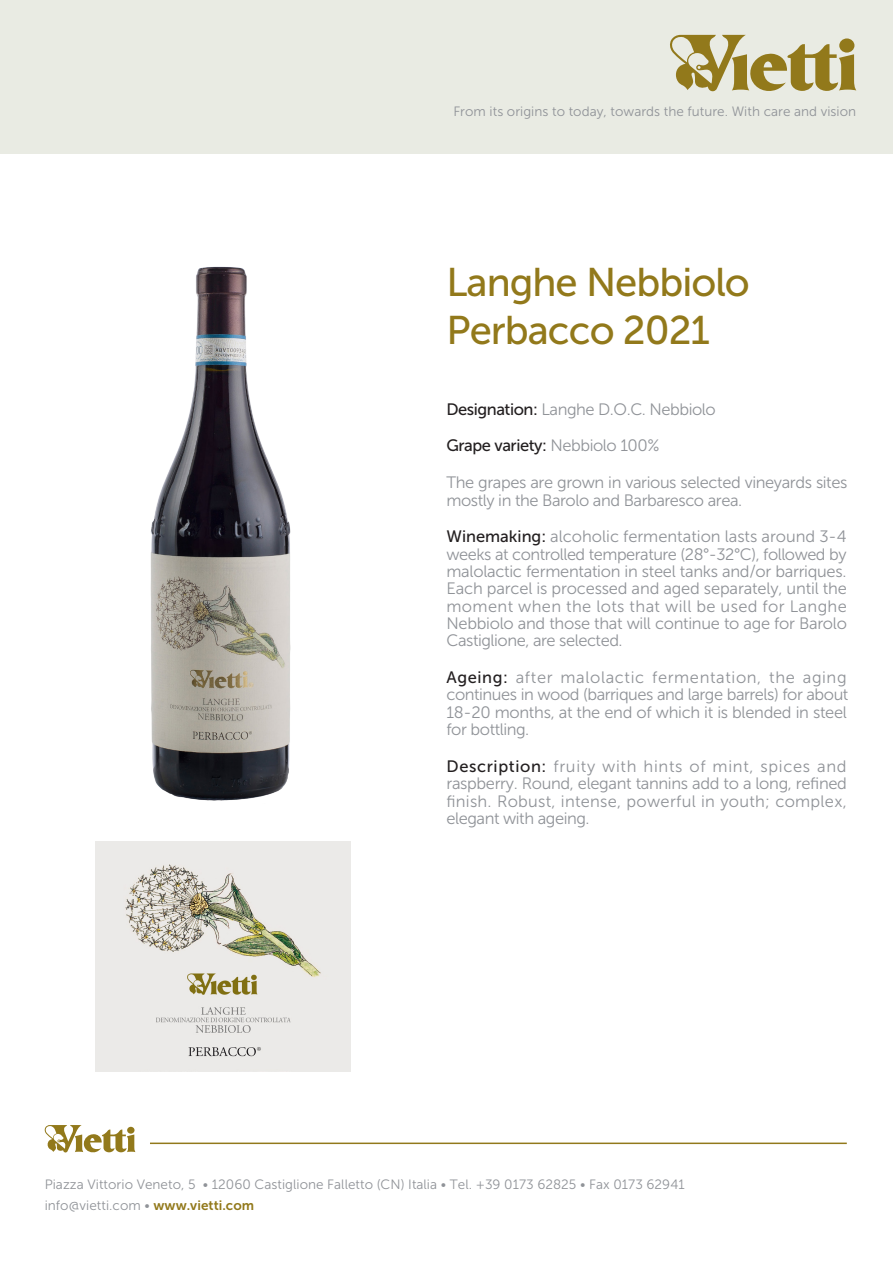
<style>
.page{position:relative;width:893px;height:1263px;background:#fff}
.page>*{position:absolute;margin:0;border:0;box-sizing:border-box;transform-origin:0 0}
.t1{font:39.9px/48px "Museo Sans 500";letter-spacing:-.025em;color:#92791b}
.t2{font:16.5px/17.2px "Museo Sans 300";letter-spacing:-.025em;color:#909398;text-align:justify}
.t3{font:16.5px "Museo Sans 500";letter-spacing:-.03em;color:#231f20}
.t4{font:13.5px/21px "Museo Sans 300";letter-spacing:.005em;color:#909398}
.s1{font-family:"Museo Sans 500";color:#231f20}
.s2{font-family:"Museo Sans 300";color:#909398}
.s3{font-family:"Museo Sans 700";color:#92791b}
</style>
<div class="page">
<div style="left:0;top:0;width:893px;height:153px;background:#e9ebe3"></div>
<svg style="left:44px;top:1125px;width:92px;height:28px"></svg>
<hr style="left:150px;top:1142px;width:697px;height:2px;background:#92791b">
<img style="left:96px;top:842px;width:255px;height:230px">
<svg style="left:670px;top:35px;width:186px;height:57px"></svg>
<img style="left:95px;top:266px;width:256px;height:576px">
<p class="t4" style="left:453px;top:101px;width:404px">From its origins to today, towards the future. With care and vision</p>
<h1 class="t1" style="left:446px;top:258px;width:305px">Langhe Nebbiolo<br>Perbacco 2021</h1>
<p class="t2" style="left:446px;top:400px;width:271px"><span class="s1">Designation:</span> Langhe D.O.C. Nebbiolo</p>
<p class="t3" style="left:446px;top:437px;width:214px">Grape variety: <span class="s2">Nebbiolo 100%</span></p>
<p class="t2" style="left:446px;top:474px;width:402px">The grapes are grown in various selected vineyards sites mostly in the Barolo and Barbaresco area.</p>
<p class="t2" style="left:446px;top:528px;width:402px"><span class="s1">Winemaking:</span> alcoholic fermentation lasts around 3-4 weeks at controlled temperature (28°-32°C), followed by malolactic fermentation in steel tanks and/or barriques.<br>Each parcel is processed and aged separately, until the moment when the lots that will be used for Langhe Nebbiolo and those that will continue to age for Barolo Castiglione, are selected.</p>
<p class="t2" style="left:446px;top:669px;width:403px"><span class="s1">Ageing:</span> after malolactic fermentation, the aging continues in wood (barriques and large barrels) for about 18-20 months, at the end of which it is blended in steel for bottling.</p>
<p class="t2" style="left:446px;top:758px;width:402px"><span class="s1">Description:</span> fruity with hints of mint, spices and raspberry. Round, elegant tannins add to a long, refined finish. Robust, intense, powerful in youth; complex, elegant with ageing.</p>
<p class="t4" style="left:45px;top:1173px;width:642px">Piazza Vittorio Veneto, 5 • 12060 Castiglione Falletto (CN) Italia • Tel. +39 0173 62825 • Fax 0173 62941 info@vietti.com • <span class="s3">www.vietti.com</span></p>
</div>
